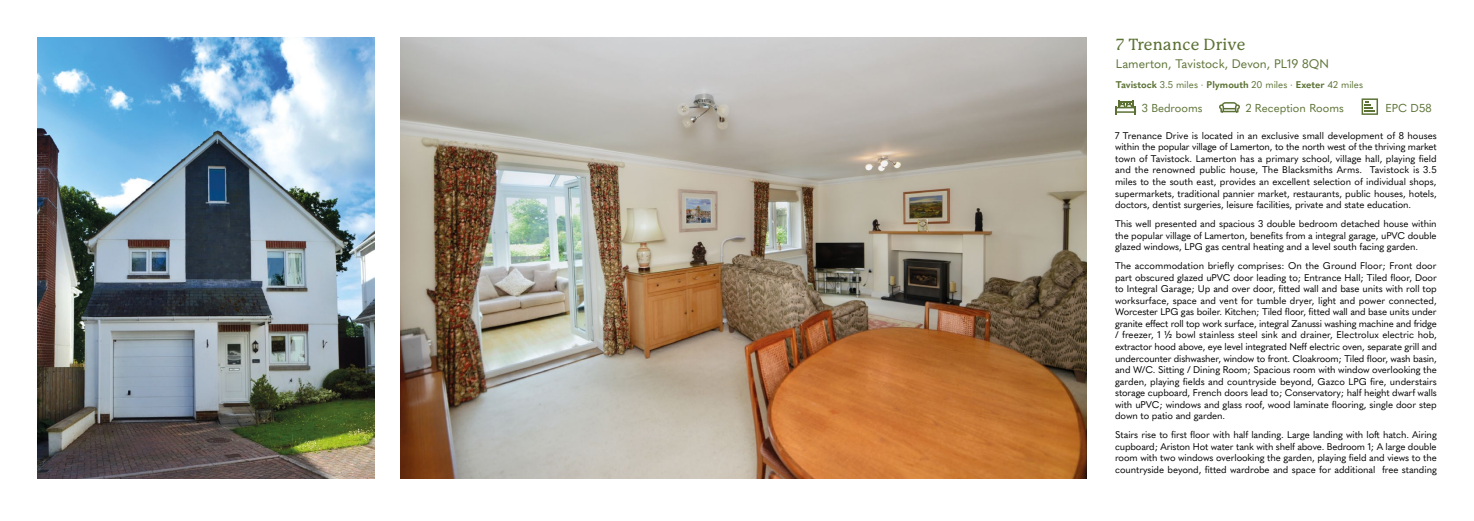
<style>
.page{position:relative;width:1474px;height:521px;background:#fff}
.page>*{position:absolute;margin:0;border:0;box-sizing:border-box;transform-origin:0 0}
.t1{font:500 15.75px "P Mackinac Pro";letter-spacing:.025em;color:#5c7235}
.t2{font:12.25px "Quasimoda";color:#5c7235}
.t3{font:11.38px "Quasimoda";color:#5c7235}
.t4{font:9.62px/11.5px "Quasimoda";letter-spacing:-.01em;color:#000;text-align:justify}
.t5{font:9.62px "Quasimoda";color:#5c7235}
.s1{font-weight:700}
</style>
<div class="page">
<img style="left:37px;top:37px;width:337px;height:442px">
<img style="left:400px;top:37px;width:686px;height:442px">
<svg style="left:1115px;top:100px;width:21px;height:14px"></svg>
<svg style="left:1219px;top:102px;width:20px;height:11px"></svg>
<svg style="left:1361px;top:98px;width:16px;height:17px"></svg>
<h1 class="t1" style="left:1115px;top:36px;width:131px">7 Trenance Drive</h1>
<p class="t2" style="left:1115px;top:54px;width:214px">Lamerton, Tavistock, Devon, PL19 8QN</p>
<p class="t5" style="left:1115px;top:77px;width:249px"><span class="s1">Tavistock</span> 3.5 miles · <span class="s1">Plymouth</span> 20 miles · <span class="s1">Exeter</span> 42 miles</p>
<p class="t3" style="left:1141px;top:100px;width:62px">3 Bedrooms</p>
<p class="t3" style="left:1245px;top:100px;width:100px">2 Reception Rooms</p>
<p class="t3" style="left:1385px;top:99px;width:48px">EPC D58</p>
<p class="t4" style="left:1115px;top:129px;width:323px">7 Trenance Drive is located in an exclusive small development of 8 houses within the popular village of Lamerton, to the north west of the thriving market town of Tavistock. Lamerton has a primary school, village hall, playing field and the renowned public house, The Blacksmiths Arms. Tavistock is 3.5 miles to the south east, provides an excellent selection of individual shops, supermarkets, traditional pannier market, restaurants, public houses, hotels, doctors, dentist surgeries, leisure facilities, private and state education.</p>
<p class="t4" style="left:1115px;top:217px;width:323px">This well presented and spacious 3 double bedroom detached house within the popular village of Lamerton, benefits from a integral garage, uPVC double glazed windows, LPG gas central heating and a level south facing garden.</p>
<p class="t4" style="left:1115px;top:259px;width:323px">The accommodation briefly comprises: On the Ground Floor; Front door part obscured glazed uPVC door leading to; Entrance Hall; Tiled floor, Door to Integral Garage; Up and over door, fitted wall and base units with roll top worksurface, space and vent for tumble dryer, light and power connected, Worcester LPG gas boiler. Kitchen; Tiled floor, fitted wall and base units under granite effect roll top work surface, integral Zanussi washing machine and fridge / freezer, 1 ½ bowl stainless steel sink and drainer, Electrolux electric hob, extractor hood above, eye level integrated Neff electric oven, separate grill and undercounter dishwasher, window to front. Cloakroom; Tiled floor, wash basin, and W/C. Sitting / Dining Room; Spacious room with window overlooking the garden, playing fields and countryside beyond, Gazco LPG fire, understairs storage cupboard, French doors lead to; Conservatory; half height dwarf walls with uPVC; windows and glass roof, wood laminate flooring, single door step down to patio and garden.</p>
<p class="t4" style="left:1115px;top:428px;width:323px">Stairs rise to first floor with half landing. Large landing with loft hatch. Airing cupboard; Ariston Hot water tank with shelf above. Bedroom 1; A large double room with two windows overlooking the garden, playing field and views to the countryside beyond, fitted wardrobe and space for additional free standing</p>
</div>
